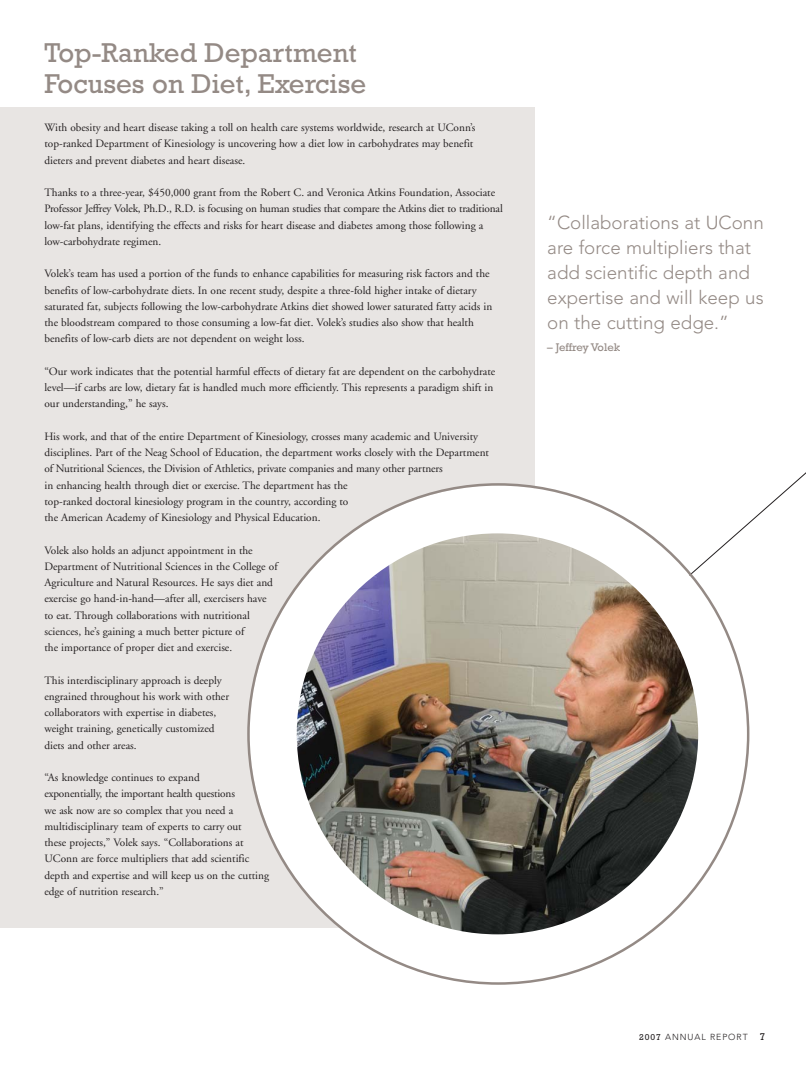
<style>
.page{position:relative;width:806px;height:1073px;background:#fff}
.page>*{position:absolute;margin:0;border:0;box-sizing:border-box;transform-origin:0 0}
.t1{font:27.62px/31.2px "Rockwell";color:#948a85}
.t2{font:300 18.75px/25px "Avenir";color:#948a85}
.t3{font:11.25px/16.2px "Adobe Garamond";color:#231f20}
.t4{font:11.25px "Rockwell";color:#948a85}
.t5{font:300 8.75px "Avenir";letter-spacing:.105em;color:#231f20}
.s1{font-family:"Rockwell";font-weight:400}
.s2{font-family:"Rockwell";font-weight:400;font-size:10px}
</style>
<div class="page">
<div style="left:0;top:107px;width:534px;height:820px;background:#e8e5e3"></div>
<svg style="left:749px;top:473px;width:56px;height:51px"></svg>
<svg style="left:247px;top:483px;width:502px;height:502px"></svg>
<img style="left:296px;top:533px;width:401px;height:401px;border-radius:50%">
<h1 class="t1" style="left:44px;top:40px;width:323px">Top-Ranked Department<br>Focuses on Diet, Exercise</h1>
<p class="t3" style="left:44px;top:121px;width:432px">With obesity and heart disease taking a toll on health care systems worldwide, research at UConn’s top-ranked Department of Kinesiology is uncovering how a diet low in carbohydrates may benefit dieters and prevent diabetes and heart disease.</p>
<p class="t3" style="left:44px;top:186px;width:459px">Thanks to a three-year, $450,000 grant from the Robert C. and Veronica Atkins Foundation, Associate Professor Jeffrey Volek, Ph.D., R.D. is focusing on human studies that compare the Atkins diet to traditional low-fat plans, identifying the effects and risks for heart disease and diabetes among those following a low-carbohydrate regimen.</p>
<p class="t3" style="left:44px;top:267px;width:449px">Volek’s team has used a portion of the funds to enhance capabilities for measuring risk factors and the benefits of low-carbohydrate diets. In one recent study, despite a three-fold higher intake of dietary saturated fat, subjects following the low-carbohydrate Atkins diet showed lower saturated fatty acids in the bloodstream compared to those consuming a low-fat diet. Volek’s studies also show that health benefits of low-carb diets are not dependent on weight loss.</p>
<p class="t3" style="left:44px;top:364px;width:452px">“Our work indicates that the potential harmful effects of dietary fat are dependent on the carbohydrate level—if carbs are low, dietary fat is handled much more efficiently. This represents a paradigm shift in our understanding,” he says.</p>
<p class="t3" style="left:44px;top:429px;width:446px">His work, and that of the entire Department of Kinesiology, crosses many academic and University disciplines. Part of the Neag School of Education, the department works closely with the Department of Nutritional Sciences, the Division of Athletics, private companies and many other partners<br>in enhancing health through diet or exercise. The department has the<br>top-ranked doctoral kinesiology program in the country, according to<br>the American Academy of Kinesiology and Physical Education.</p>
<p class="t3" style="left:44px;top:543px;width:234px">Volek also holds an adjunct appointment in the Department of Nutritional Sciences in the College of Agriculture and Natural Resources. He says diet and exercise go hand-in-hand—after all, exercisers have to eat. Through collaborations with nutritional sciences, he’s gaining a much better picture of<br>the importance of proper diet and exercise.</p>
<p class="t3" style="left:44px;top:673px;width:186px">This interdisciplinary approach is deeply engrained throughout his work with other collaborators with expertise in diabetes, weight training, genetically customized diets and other areas.</p>
<p class="t3" style="left:44px;top:770px;width:226px">“As knowledge continues to expand<br>exponentially, the important health questions<br>we ask now are so complex that you need a multidisciplinary team of experts to carry out<br>these projects,” Volek says. “Collaborations at UConn are force multipliers that add scientific depth and expertise and will keep us on the cutting edge of nutrition research.”</p>
<h2 class="t2" style="left:547px;top:211px;width:218px">“Collaborations at UConn are force multipliers that add scientific depth and expertise and will keep us on the cutting edge.”</h2>
<p class="t4" style="left:547px;top:344px;width:74px">– Jeffrey Volek</p>
<p class="t5" style="left:638px;top:1033px;width:128px"><span class="s1">2007</span> ANNUAL REPORT <span class="s2">7</span></p>
</div>
